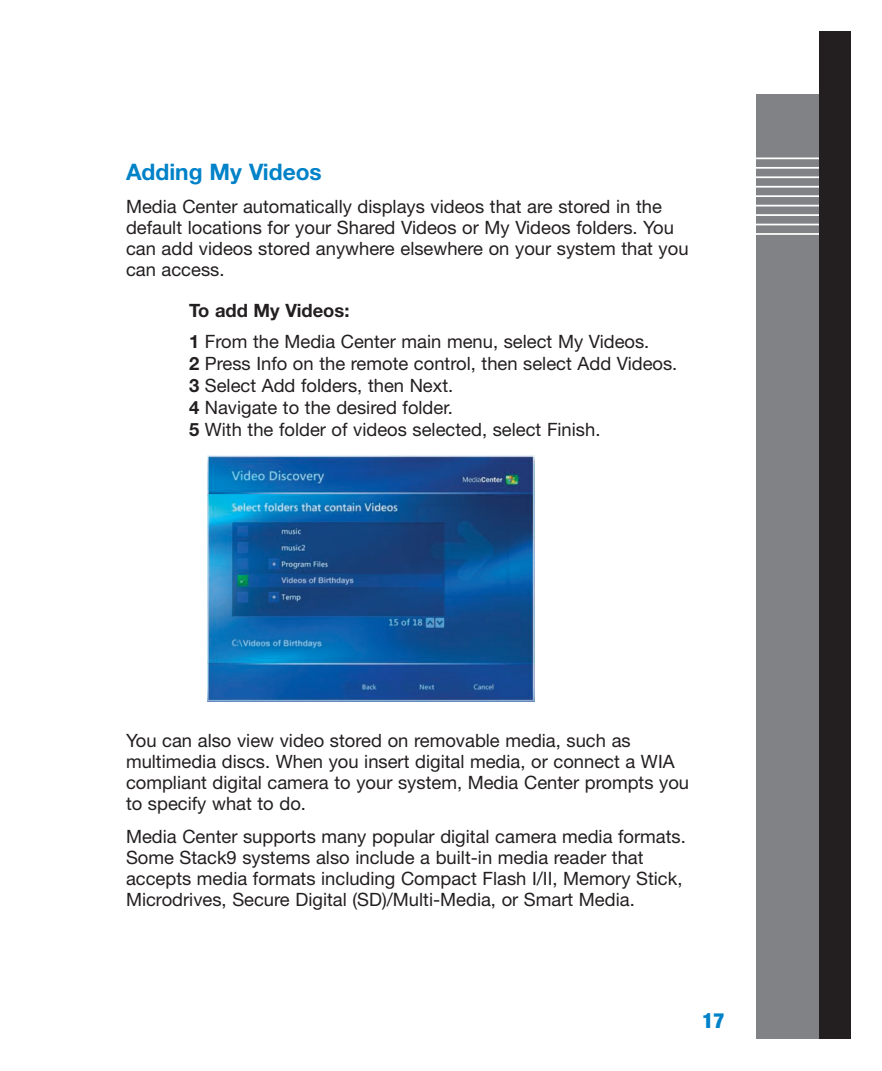
<style>
.page{position:relative;width:882px;height:1071px;background:#fff}
.page>*{position:absolute;margin:0;border:0;box-sizing:border-box;transform-origin:0 0}
.t1{font:700 22.75px "Helvetica Neue";color:#0082c8}
.t2{font:900 condensed 21px "Helvetica Neue";color:#0082c8}
.t3{font:18.38px/21px "Helvetica Neue";color:#231f20}
.s1{font-weight:700}
</style>
<div class="page">
<div style="left:756px;top:94px;width:63px;height:946px;background:#808285"></div>
<hr style="left:756px;top:158px;width:63px;height:1px;background:#fff">
<hr style="left:756px;top:167px;width:63px;height:2px;background:#fff">
<hr style="left:756px;top:176px;width:63px;height:2px;background:#fff">
<hr style="left:756px;top:186px;width:63px;height:2px;background:#fff">
<hr style="left:756px;top:195px;width:63px;height:2px;background:#fff">
<hr style="left:756px;top:205px;width:63px;height:1px;background:#fff">
<hr style="left:756px;top:214px;width:63px;height:2px;background:#fff">
<hr style="left:756px;top:224px;width:63px;height:1px;background:#fff">
<hr style="left:756px;top:233px;width:63px;height:2px;background:#fff">
<div style="left:819px;top:32px;width:31px;height:1008px;background:#231f20"></div>
<img style="left:207px;top:456px;width:327px;height:246px">
<p class="t1" style="left:126px;top:163px;width:197px">Adding My Videos</p>
<p class="t3" style="left:126px;top:198px;width:564px">Media Center automatically displays videos that are stored in the default locations for your Shared Videos or My Videos folders. You can add videos stored anywhere elsewhere on your system that you can access.</p>
<p class="t3" style="left:189px;top:297px;width:462px;line-height:31.3px"><span class="s1">To add My Videos:<br>1</span> From the Media Center main menu, select My Videos.</p>
<p class="t3" style="left:189px;top:355px;width:490px;line-height:21.9px"><span class="s1">2</span> Press Info on the remote control, then select Add Videos.<br><span class="s1">3</span> Select Add folders, then Next.<br><span class="s1">4</span> Navigate to the desired folder.<br><span class="s1">5</span> With the folder of videos selected, select Finish.</p>
<p class="t3" style="left:126px;top:732px;width:565px">You can also view video stored on removable media, such as multimedia discs. When you insert digital media, or connect a WIA compliant digital camera to your system, Media Center prompts you to specify what to do.</p>
<p class="t3" style="left:126px;top:828px;width:561px">Media Center supports many popular digital camera media formats.<br>Some Stack9 systems also include a built-in media reader that accepts media formats including Compact Flash I/II, Memory Stick, Microdrives, Secure Digital (SD)/Multi-Media, or Smart Media.</p>
<p class="t2" style="left:703px;top:1013px;width:23px">17</p>
</div>
